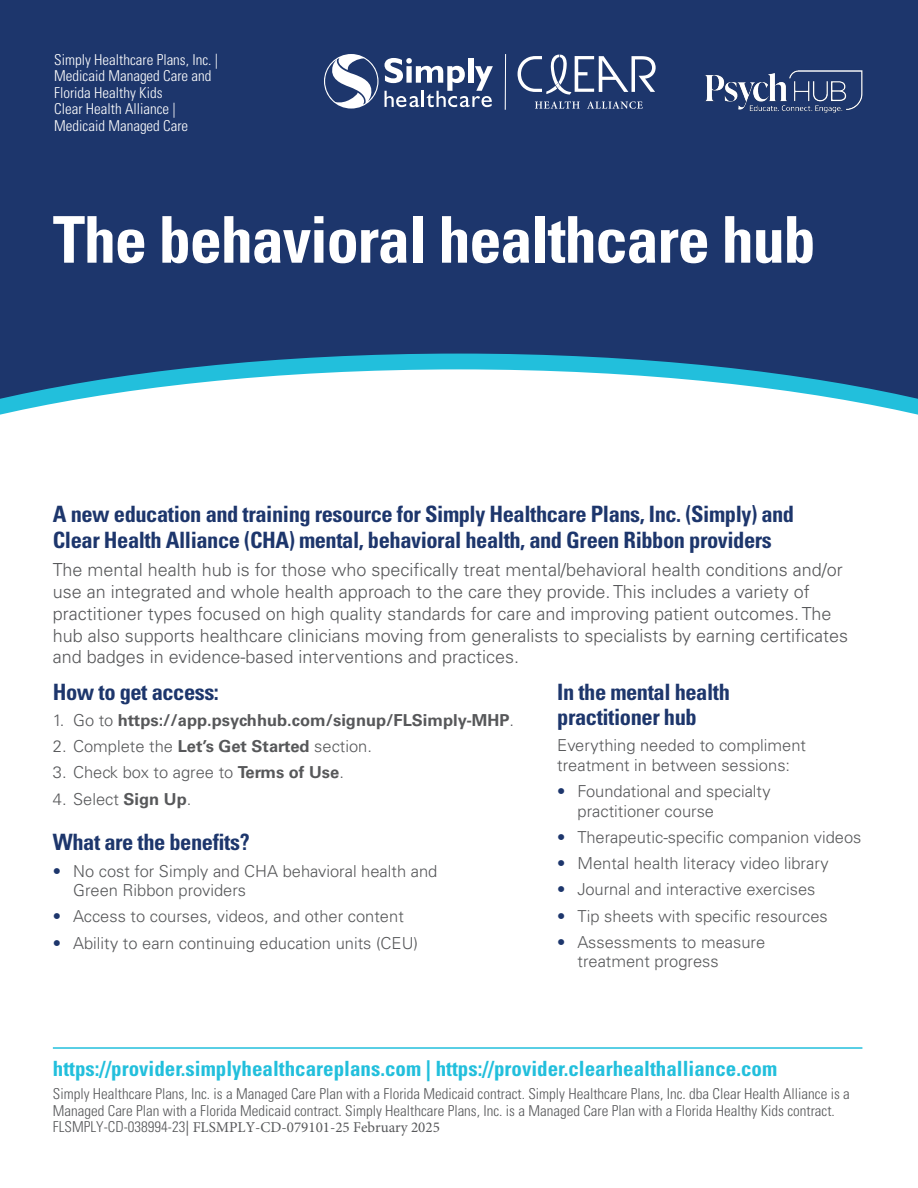
<style>
.page{position:relative;width:918px;height:1188px;background:#fff}
.page>*{position:absolute;margin:0;border:0;box-sizing:border-box;transform-origin:0 0}
.Simply_Headline{font:700 condensed 64.5px "Univers LT Std";letter-spacing:-.02em;color:#fff}
.Simply_Subhead_2{font:700 condensed 22.5px/25.5px "Univers LT Std";letter-spacing:-.02em;color:#1d366c}
.Simply_Disclaimer_JobCodes_WHITE{font:700 condensed 21px "Univers LT Std";color:#22bfdc}
.Simply_Body_Text_12_14{font:300 18px/21.8px "Univers LT Std";color:#57585a}
.Simply_Body_Text_11_13{font:300 16.5px/19.5px "Univers LT Std";color:#57585a}
.t1{font:700 16.5px "Univers LT Std";color:#57585a}
.Simply_Disclaimer_JobCodes_WHITE-2{font:300 condensed 15px/16.5px "Univers LT Std";color:#57585a}
.Simply_Disclaimer_JobCodes_WHITE-3{font:300 condensed 15px/16.5px "Univers LT Std";color:#fff}
.s1{font-weight:300}
.s2{font-weight:700}
.s3{color:#1d366c}
.s4{font-family:"Minion Pro";font-weight:400;font-stretch:normal}
</style>
<div class="page">
<svg style="left:0;top:0;width:918px;height:402px;background:#284577"></svg>
<hr style="left:53px;top:1047px;width:809px;height:2px;background:#22bfdc">
<hr style="left:505px;top:54px;width:1px;height:56px;background:#fff">
<svg style="left:385px;top:58px;width:108px;height:49px"></svg>
<svg style="left:324px;top:54px;width:55px;height:55px"></svg>
<svg style="left:535px;top:101px;width:45px;height:8px"></svg>
<svg style="left:587px;top:101px;width:56px;height:8px"></svg>
<svg style="left:518px;top:54px;width:137px;height:41px"></svg>
<img style="left:703px;top:69px;width:161px;height:44px">
<p class="Simply_Disclaimer_JobCodes_WHITE-3" style="left:54px;top:51px;width:166px">Simply Healthcare Plans, Inc. |<br>Medicaid Managed Care and<br>Florida Healthy Kids<br>Clear Health Alliance |<br>Medicaid Managed Care</p>
<p class="Simply_Headline" style="left:53px;top:200px;width:764px">The behavioral healthcare hub</p>
<p class="Simply_Subhead_2" style="left:53px;top:502px;width:743px">A new education and training resource for Simply Healthcare Plans, Inc. (Simply) and<br>Clear Health Alliance (CHA) mental, behavioral health, and Green Ribbon providers</p>
<p class="Simply_Body_Text_12_14" style="left:53px;top:559px;width:797px">The mental health hub is for those who specifically treat mental/behavioral health conditions and/or use an integrated and whole health approach to the care they provide. This includes a variety of practitioner types focused on high quality standards for care and improving patient outcomes. The hub also supports healthcare clinicians moving from generalists to specialists by earning certificates and badges in evidence-based interventions and practices.</p>
<p class="Simply_Subhead_2" style="left:53px;top:679px;width:168px">How to get access:</p>
<p class="t1" style="left:53px;top:710px;width:463px"><span class="s1">1. Go to</span> https://app.psychhub.com/signup/FLSimply-MHP<span class="s1">.</span></p>
<p class="Simply_Body_Text_11_13" style="left:53px;top:737px;width:321px">2. Complete the <span class="s2">Let’s Get Started</span> section.</p>
<p class="Simply_Body_Text_11_13" style="left:53px;top:763px;width:293px">3. Check box to agree to <span class="s2">Terms of Use</span>.</p>
<p class="Simply_Body_Text_11_13" style="left:53px;top:789px;width:140px">4. Select <span class="s2">Sign Up</span>.</p>
<p class="Simply_Subhead_2" style="left:53px;top:830px;width:198px">What are the benefits?</p>
<p class="Simply_Body_Text_11_13" style="left:73px;top:861px;width:366px;text-indent:-20px"><span class="s3">•</span> No cost for Simply and CHA behavioral health and<br>Green Ribbon providers</p>
<p class="Simply_Body_Text_11_13" style="left:53px;top:907px;width:352px"><span class="s3">•</span> Access to courses, videos, and other content</p>
<p class="Simply_Body_Text_11_13" style="left:53px;top:933px;width:367px"><span class="s3">•</span> Ability to earn continuing education units (CEU)</p>
<p class="Simply_Subhead_2" style="left:557px;top:679px;width:174px">In the mental health practitioner hub</p>
<p class="Simply_Body_Text_11_13" style="left:557px;top:736px;width:250px">Everything needed to compliment treatment in between sessions:</p>
<p class="Simply_Body_Text_11_13" style="left:578px;top:782px;width:195px;text-indent:-20px"><span class="s3">•</span> Foundational and specialty practitioner course</p>
<p class="Simply_Body_Text_11_13" style="left:557px;top:827px;width:306px"><span class="s3">•</span> Therapeutic-specific companion videos</p>
<p class="Simply_Body_Text_11_13" style="left:557px;top:854px;width:273px"><span class="s3">•</span> Mental health literacy video library</p>
<p class="Simply_Body_Text_11_13" style="left:557px;top:880px;width:260px"><span class="s3">•</span> Journal and interactive exercises</p>
<p class="Simply_Body_Text_11_13" style="left:557px;top:906px;width:272px"><span class="s3">•</span> Tip sheets with specific resources</p>
<p class="Simply_Body_Text_11_13" style="left:578px;top:932px;width:189px;text-indent:-20px"><span class="s3">•</span> Assessments to measure treatment progress</p>
<p class="Simply_Disclaimer_JobCodes_WHITE" style="left:53px;top:1055px;width:726px">https://provider.simplyhealthcareplans.com | https://provider.clearhealthalliance.com</p>
<p class="Simply_Disclaimer_JobCodes_WHITE-2" style="left:53px;top:1085px;width:799px">Simply Healthcare Plans, Inc. is a Managed Care Plan with a Florida Medicaid contract. Simply Healthcare Plans, Inc. dba Clear Health Alliance is a<br>Managed Care Plan with a Florida Medicaid contract. Simply Healthcare Plans, Inc. is a Managed Care Plan with a Florida Healthy Kids contract.<br>FLSMPLY-CD-038994-23<span class="s4">| FLSMPLY-CD-079101-25 February 2025</span></p>
</div>
